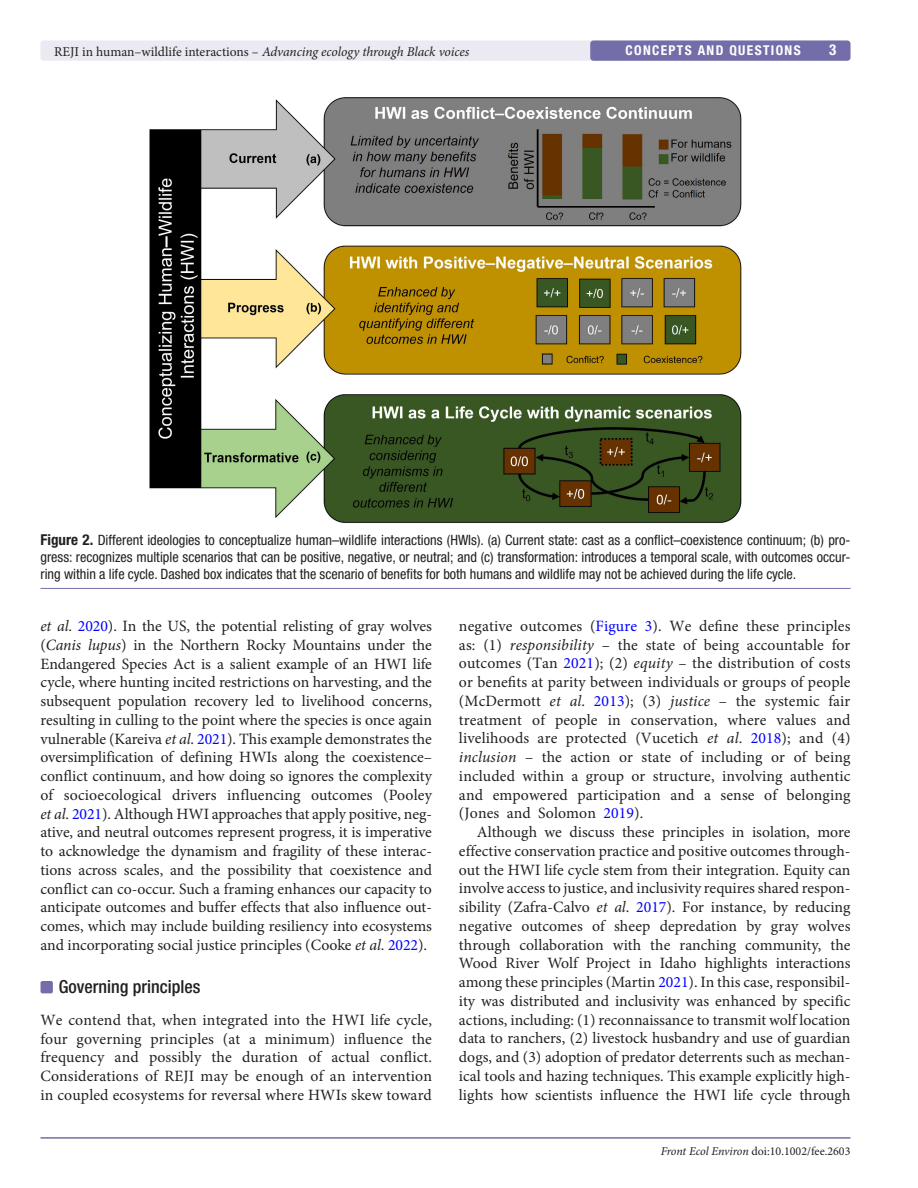
<style>
.page{position:relative;width:918px;height:1188px;background:#fff}
.page>*{position:absolute;margin:0;border:0;box-sizing:border-box;transform-origin:0 0}
.t1{font:500 condensed 18px "Helvetica Neue LT Std";color:#231f20}
.t2{font:15.75px/18.8px "Minion Pro";letter-spacing:.01em;color:#231f20;text-align:justify}
.t3{font:700 condensed 15px "Helvetica Neue LT Std";color:#fff}
.t4{font:condensed 14.25px/17.2px "Helvetica Neue LT Std";color:#231f20;text-align:justify}
.t5{font:italic 13.5px "Minion Pro";letter-spacing:-.01em;color:#231f20}
.t6{font:700 condensed 13.5px "Helvetica Neue LT Std";letter-spacing:.1em;color:#fff}
.t7{font:12px "Minion Pro";color:#231f20}
.s1{font-style:normal}
.s2{font-weight:700;font-size:15px}
.s3{font-style:italic}
.s4{color:#00f}
</style>
<div class="page">
<hr style="left:40px;top:1137px;width:810px;height:2px;background:#736ea9">
<div style="left:40px;top:40px;width:811px;height:21px;background:#ebeaf3;border-radius:3px"></div>
<div style="left:590px;top:40px;width:260px;height:21px;background:#736ea9;border-radius:3px"></div>
<div style="left:41px;top:981px;width:12px;height:12px;background:#736ea9;border-radius:2px"></div>
<hr style="left:40px;top:588px;width:810px;height:1px;background:#736ea9">
<img style="left:149px;top:97px;width:593px;height:426px">
<p class="t5" style="left:54px;top:42px;width:417px"><span class="s1">REJI in human–wildlife interactions –</span> Advancing ecology through Black voices</p>
<p class="t6" style="left:626px;top:42px;width:177px">CONCEPTS AND QUESTIONS</p>
<p class="t3" style="left:829px;top:41px;width:9px">3</p>
<p class="t4" style="left:40px;top:531px;width:812px"><span class="s2">Figure 2.</span> Different ideologies to conceptualize human–wildlife interactions (HWIs). (a) Current state: cast as a conflict–coexistence continuum; (b) pro&shy;gress: recognizes multiple scenarios that can be positive, negative, or neutral; and (c) transformation: introduces a temporal scale, with outcomes occur&shy;ring within a life cycle. Dashed box indicates that the scenario of benefits for both humans and wildlife may not be achieved during the life cycle.</p>
<p class="t2" style="left:40px;top:617px;width:393px"><span class="s3">et al</span>. <span class="s4">2020</span>). In the US, the potential relisting of gray wolves (<span class="s3">Canis lupus</span>) in the Northern Rocky Mountains under the Endangered Species Act is a salient example of an HWI life cycle, where hunting incited restrictions on harvesting, and the subsequent population recovery led to livelihood concerns, resulting in culling to the point where the species is once again vulnerable (Kareiva <span class="s3">et al</span>. <span class="s4">2021</span>). This example demonstrates the oversimplification of defining HWIs along the coexistence– conflict continuum, and how doing so ignores the complexity of socioecological drivers influencing outcomes (Pooley <span class="s3">et al</span>. <span class="s4">2021</span>). Although HWI approaches that apply positive, neg&shy;ative, and neutral outcomes represent progress, it is imperative to acknowledge the dynamism and fragility of these interac&shy;tions across scales, and the possibility that coexistence and conflict can co-occur. Such a framing enhances our capacity to anticipate outcomes and buffer effects that also influence out&shy;comes, which may include building resiliency into ecosystems and incorporating social justice principles (Cooke <span class="s3">et al</span>. <span class="s4">2022</span>).</p>
<p class="t1" style="left:59px;top:976px;width:143px">Governing principles</p>
<p class="t2" style="left:40px;top:1011px;width:393px">We contend that, when integrated into the HWI life cycle, four governing principles (at a minimum) influence the frequency and possibly the duration of actual conflict.<br>Considerations of REJI may be enough of an intervention in coupled ecosystems for reversal where HWIs skew toward</p>
<p class="t2" style="left:459px;top:617px;width:393px">negative outcomes (<span class="s4">Figure 3</span>). We define these principles as: (1) <span class="s3">responsibility</span> – the state of being accountable for outcomes (Tan <span class="s4">2021</span>); (2) <span class="s3">equity</span> – the distribution of costs or benefits at parity between individuals or groups of people (McDermott <span class="s3">et al</span>. <span class="s4">2013</span>); (3) <span class="s3">justice</span> – the systemic fair treatment of people in conservation, where values and livelihoods are protected (Vucetich <span class="s3">et al</span>. <span class="s4">2018</span>); and (4) <span class="s3">inclusion</span> – the action or state of including or of being included within a group or structure, involving authentic and empowered participation and a sense of belonging (Jones and Solomon <span class="s4">2019</span>).</p>
<p class="t2" style="left:459px;top:823px;width:393px;text-indent:18px">Although we discuss these principles in isolation, more effective conservation practice and positive outcomes through&shy;out the HWI life cycle stem from their integration. Equity can involve access to justice, and inclusivity requires shared respon&shy;sibility (Zafra-Calvo <span class="s3">et al</span>. <span class="s4">2017</span>). For instance, by reducing negative outcomes of sheep depredation by gray wolves through collaboration with the ranching community, the Wood River Wolf Project in Idaho highlights interactions among these principles (Martin <span class="s4">2021</span>). In this case, responsibil&shy;ity was distributed and inclusivity was enhanced by specific actions, including: (1) reconnaissance to transmit wolf location data to ranchers, (2) livestock husbandry and use of guardian dogs, and (3) adoption of predator deterrents such as mechan&shy;ical tools and hazing techniques. This example explicitly high&shy;lights how scientists influence the HWI life cycle through</p>
<p class="t7" style="left:661px;top:1144px;width:191px"><span class="s3">Front Ecol Environ</span> doi:10.1002/fee.2603</p>
</div>
